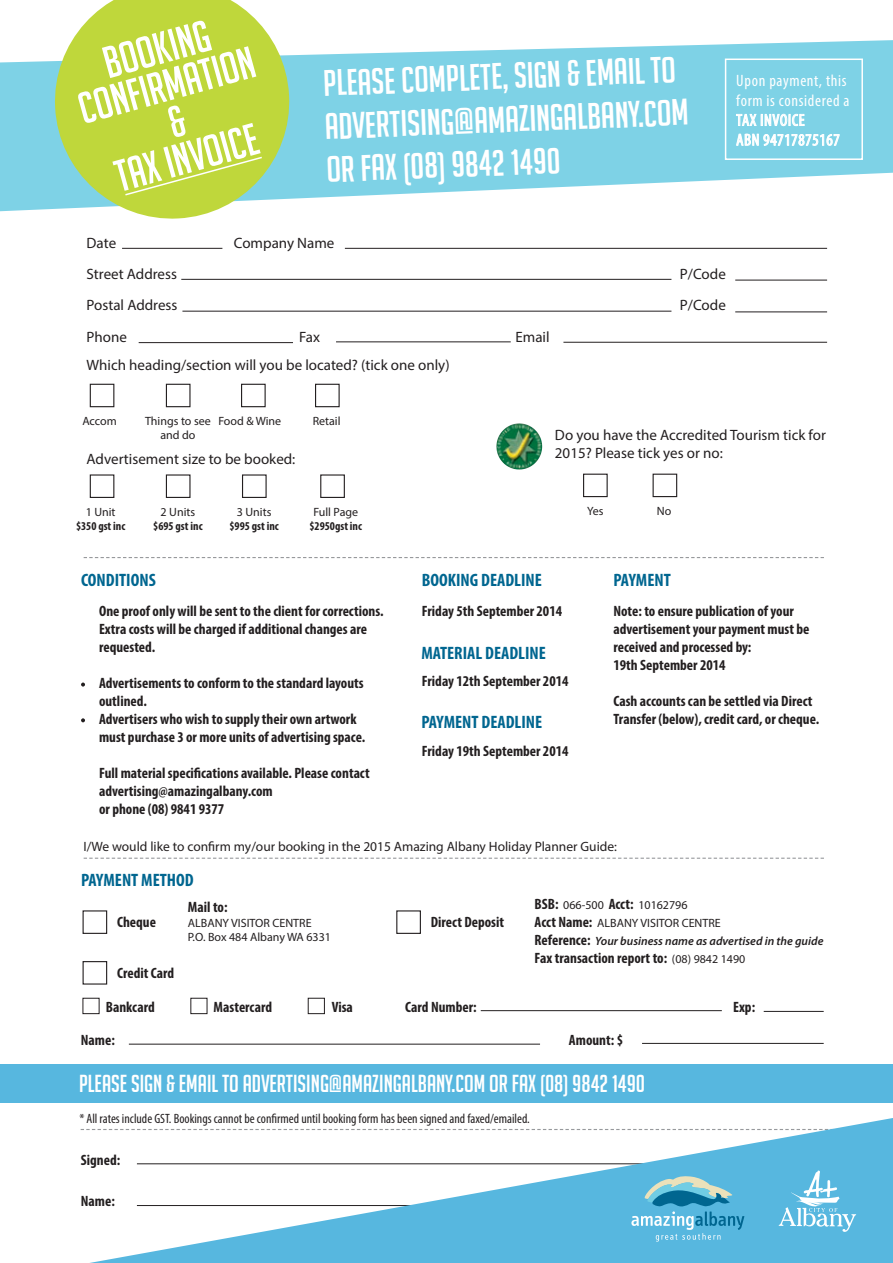
<style>
.page{position:relative;width:893px;height:1263px;background:#fff}
.page>*{position:absolute;margin:0;border:0;box-sizing:border-box;transform-origin:0 0}
.t1{font:43.65px/37.5px "Big Noodle Titling";color:#fff;text-align:center}
.t2{font:36px/43.3px "Big Noodle Titling";color:#fff}
.t3{font:24px "Big Noodle Titling";color:#fff}
.t4{font:700 condensed 18px "Myriad Pro";color:#006690}
.t5{font:condensed 16.5px/19.8px "Myriad Pro";letter-spacing:.04em;color:#fff}
.t6{font:700 condensed 15px/18px "Myriad Pro";color:#231f20}
.t7{font:15px/18px "Myriad Pro";color:#231f20}
.t8{font:condensed 13.5px "Myriad Pro";color:#231f20}
.t9{font:13.5px "Myriad Pro";color:#231f20}
.t10{font:12px/14.4px "Myriad Pro";color:#231f20}
.t11{font:italic 600 12px/18px "Myriad Pro";color:#231f20}
.t12{font:700 condensed 12px "Myriad Pro";color:#231f20}
.s1{font-weight:700;font-style:normal;font-stretch:condensed;font-size:15px}
.s2{font-weight:400;font-style:normal}
.s3{font-weight:400;font-stretch:normal;font-size:12px}
</style>
<div class="page">
<svg style="left:0;top:40px;width:893px;height:241px;fill:#7ed2e6"></svg>
<svg style="left:52px;top:0;width:240px;height:222px;background:#c2dc66"></svg>
<svg style="left:124px;top:156px;width:140px;height:41px;background:#bed849"></svg>
<div style="left:0;top:1064px;width:893px;height:39px;background:#57b7df"></div>
<svg style="left:81px;top:682px;width:4px;height:4px"></svg>
<svg style="left:81px;top:718px;width:4px;height:4px"></svg>
<div style="left:83px;top:998px;width:17px;height:16px;border:1px solid #231f20"></div>
<hr style="left:481px;top:1010px;width:241px;height:1px;background:#231f20">
<hr style="left:764px;top:1011px;width:60px;height:1px;background:#231f20">
<hr style="left:129px;top:1044px;width:411px;height:1px;background:#231f20">
<hr style="left:642px;top:1043px;width:182px;height:1px;background:#231f20">
<svg style="left:89px;top:1118px;width:804px;height:145px"></svg>
<svg style="left:779px;top:1170px;width:77px;height:62px;background:#77c4e5"></svg>
<svg style="left:631px;top:1175px;width:113px;height:66px;background:#61b4d3"></svg>
<svg style="left:736px;top:108px;width:104px;height:39px;background:#9ddcec"></svg>
<div style="left:725px;top:59px;width:138px;height:101px;border:2px solid #fff"></div>
<div style="left:83px;top:910px;width:24px;height:24px;border:1px solid #231f20"></div>
<div style="left:396px;top:910px;width:25px;height:24px;border:1px solid #231f20"></div>
<div style="left:83px;top:961px;width:24px;height:23px;border:1px solid #231f20"></div>
<div style="left:190px;top:998px;width:17px;height:16px;border:1px solid #231f20"></div>
<div style="left:308px;top:998px;width:17px;height:16px;border:1px solid #231f20"></div>
<svg style="left:84px;top:557px;width:740px;height:1px"></svg>
<svg style="left:84px;top:858px;width:740px;height:1px"></svg>
<hr style="left:122px;top:248px;width:100px;height:1px;background:#231f20">
<hr style="left:345px;top:248px;width:482px;height:1px;background:#231f20">
<hr style="left:182px;top:311px;width:489px;height:1px;background:#231f20">
<hr style="left:735px;top:311px;width:92px;height:1px;background:#231f20">
<hr style="left:139px;top:342px;width:154px;height:1px;background:#231f20">
<hr style="left:336px;top:341px;width:175px;height:1px;background:#231f20">
<hr style="left:563px;top:342px;width:264px;height:1px;background:#231f20">
<div style="left:90px;top:384px;width:24px;height:23px;border:1px solid #231f20"></div>
<div style="left:166px;top:384px;width:25px;height:23px;border:1px solid #231f20"></div>
<div style="left:241px;top:384px;width:25px;height:23px;border:1px solid #231f20"></div>
<div style="left:315px;top:384px;width:25px;height:23px;border:1px solid #231f20"></div>
<div style="left:90px;top:474px;width:24px;height:24px;border:1px solid #231f20"></div>
<div style="left:166px;top:474px;width:25px;height:24px;border:1px solid #231f20"></div>
<div style="left:242px;top:474px;width:25px;height:24px;border:1px solid #231f20"></div>
<div style="left:320px;top:474px;width:25px;height:24px;border:1px solid #231f20"></div>
<hr style="left:735px;top:280px;width:92px;height:1px;background:#231f20">
<div style="left:583px;top:474px;width:25px;height:23px;border:1px solid #231f20"></div>
<div style="left:653px;top:474px;width:24px;height:23px;border:1px solid #231f20"></div>
<hr style="left:181px;top:279px;width:490px;height:1px;background:#231f20">
<img style="left:501px;top:423px;width:18px;height:10px">
<h1 class="t1" style="left:65px;top:54px;width:183px;rotate:-15deg">BOOKING<br>CONFIRMATION &amp;<br>TAX INVOICE</h1>
<h2 class="t2" style="left:323px;top:61px;width:366px;rotate:-2deg">PLEASE COMPLETE, SIGN &amp; EMAIL TO<br>ADVERTISING@AMAZINGALBANY.COM<br>OR FAX (08) 9842 1490</h2>
<p class="t5" style="left:736px;top:70px;width:115px">Upon payment, this form is considered a<br>TAX INVOICE<br>ABN 94717875167</p>
<p class="t7" style="left:87px;top:234px;width:31px">Date</p>
<p class="t7" style="left:234px;top:234px;width:102px">Company Name</p>
<p class="t7" style="left:87px;top:265px;width:92px">Street Address</p>
<p class="t7" style="left:680px;top:265px;width:47px">P/Code</p>
<p class="t7" style="left:87px;top:296px;width:92px">Postal Address</p>
<p class="t7" style="left:680px;top:296px;width:47px">P/Code</p>
<p class="t7" style="left:87px;top:328px;width:42px">Phone</p>
<p class="t7" style="left:299px;top:328px;width:22px">Fax</p>
<p class="t7" style="left:515px;top:328px;width:36px">Email</p>
<p class="t7" style="left:87px;top:355px;width:364px">Which heading/section will you be located? (tick one only)</p>
<p class="t10" style="left:82px;top:414px;width:36px">Accom</p>
<p class="t10" style="left:145px;top:414px;width:67px;text-align:center">Things to see and do</p>
<p class="t10" style="left:218px;top:414px;width:64px">Food &amp; Wine</p>
<p class="t10" style="left:313px;top:414px;width:29px">Retail</p>
<p class="t7" style="left:87px;top:450px;width:210px">Advertisement size to be booked:</p>
<p class="t7" style="left:555px;top:426px;width:272px">Do you have the Accredited Tourism tick for<br>2015? Please tick yes or no:</p>
<p class="t10" style="left:86px;top:504px;width:31px">1 Unit</p>
<p class="t12" style="left:76px;top:519px;width:51px">$350 gst inc</p>
<p class="t10" style="left:161px;top:504px;width:36px">2 Units</p>
<p class="t12" style="left:153px;top:519px;width:51px">$695 gst inc</p>
<p class="t10" style="left:237px;top:504px;width:36px">3 Units</p>
<p class="t12" style="left:229px;top:519px;width:51px">$995 gst inc</p>
<p class="t10" style="left:313px;top:504px;width:46px">Full Page</p>
<p class="t12" style="left:309px;top:519px;width:54px">$2950gst inc</p>
<p class="t10" style="left:587px;top:503px;width:18px">Yes</p>
<p class="t10" style="left:657px;top:503px;width:16px">No</p>
<p class="t4" style="left:81px;top:568px;width:76px">CONDITIONS</p>
<p class="t4" style="left:422px;top:568px;width:122px">BOOKING DEADLINE</p>
<p class="t4" style="left:613px;top:568px;width:59px">PAYMENT</p>
<p class="t6" style="left:99px;top:602px;width:286px">One proof only will be sent to the client for corrections.<br>Extra costs will be charged if additional changes are requested.</p>
<p class="t6" style="left:99px;top:674px;width:268px">Advertisements to conform to the standard layouts outlined.<br>Advertisers who wish to supply their own artwork must purchase 3 or more units of advertising space.</p>
<p class="t6" style="left:99px;top:764px;width:272px">Full material specifications available. Please contact advertising@amazingalbany.com<br>or phone (08) 9841 9377</p>
<p class="t6" style="left:613px;top:602px;width:197px">Note: to ensure publication of your advertisement your payment must be received and processed by:<br>19th September 2014</p>
<p class="t6" style="left:613px;top:692px;width:207px">Cash accounts can be settled via Direct<br>Transfer (below), credit card, or cheque.</p>
<p class="t6" style="left:422px;top:602px;width:142px">Friday 5th September 2014</p>
<p class="t4" style="left:421px;top:642px;width:126px">MATERIAL DEADLINE</p>
<p class="t6" style="left:422px;top:672px;width:148px">Friday 12th September 2014</p>
<p class="t4" style="left:421px;top:710px;width:122px">PAYMENT DEADLINE</p>
<p class="t6" style="left:422px;top:742px;width:148px">Friday 19th September 2014</p>
<p class="t9" style="left:84px;top:838px;width:535px">I/We would like to confirm my/our booking in the 2015 Amazing Albany Holiday Planner Guide:</p>
<p class="t4" style="left:81px;top:868px;width:114px">PAYMENT METHOD</p>
<p class="t6" style="left:117px;top:912px;width:40px">Cheque</p>
<p class="t6" style="left:431px;top:912px;width:75px">Direct Deposit</p>
<p class="t6" style="left:188px;top:898px;width:41px">Mail to:</p>
<p class="t10" style="left:188px;top:915px;width:145px">ALBANY VISITOR CENTRE<br>P.O. Box 484 Albany WA 6331</p>
<p class="t11" style="left:535px;top:895px;width:290px"><span class="s1">BSB:</span> <span class="s2">066-500</span> <span class="s1">Acct:</span> <span class="s2">10162796<br></span><span class="s1">Acct Name:</span> <span class="s2">ALBANY VISITOR CENTRE<br></span><span class="s1">Reference:</span> Your business name as advertised in the guide</p>
<p class="t6" style="left:535px;top:948px;width:212px">Fax transaction report to: <span class="s3">(08) 9842 1490</span></p>
<p class="t6" style="left:117px;top:963px;width:59px">Credit Card</p>
<p class="t6" style="left:106px;top:997px;width:50px">Bankcard</p>
<p class="t6" style="left:214px;top:997px;width:60px">Mastercard</p>
<p class="t6" style="left:332px;top:997px;width:23px">Visa</p>
<p class="t6" style="left:405px;top:997px;width:73px">Card Number:</p>
<p class="t6" style="left:733px;top:997px;width:24px">Exp:</p>
<p class="t6" style="left:81px;top:1031px;width:36px">Name:</p>
<p class="t6" style="left:569px;top:1031px;width:56px">Amount: $</p>
<h3 class="t3" style="left:79px;top:1071px;width:568px">PLEASE SIGN &amp; EMAIL TO ADVERTISING@AMAZINGALBANY.COM OR FAX (08) 9842 1490</h3>
<p class="t8" style="left:79px;top:1110px;width:452px">* All rates include GST. Bookings cannot be confirmed until booking form has been signed and faxed/emailed.</p>
<p class="t6" style="left:81px;top:1150px;width:41px">Signed:</p>
<p class="t6" style="left:81px;top:1191px;width:36px">Name:</p>
</div>
